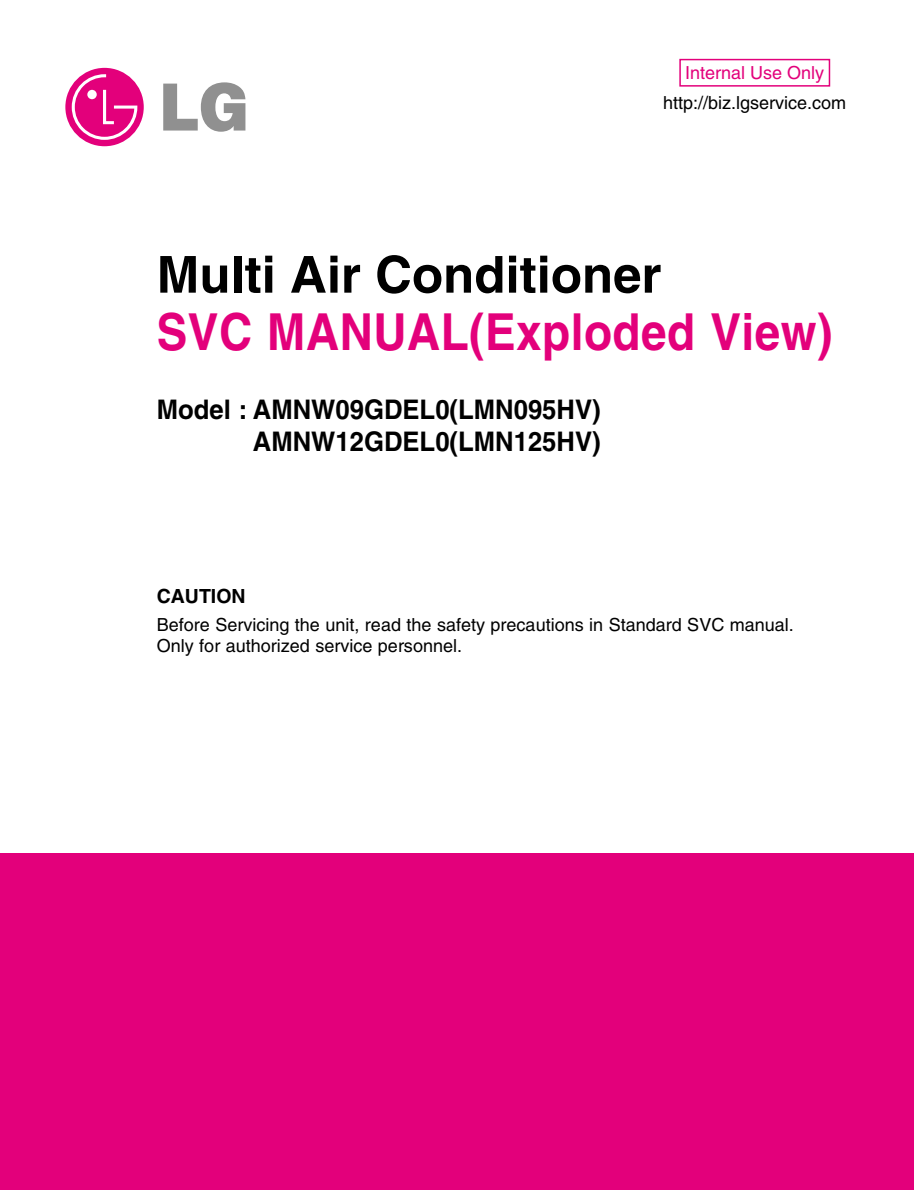
<style>
.page{position:relative;width:914px;height:1190px;background:#fff}
.page>*{position:absolute;margin:0;border:0;box-sizing:border-box;transform-origin:0 0}
.t1{font:700 51px "Helvetica";letter-spacing:.01em;color:#e3007b;scale:.9 1}
.t2{font:700 51px "Helvetica";color:#000}
.t3{font:700 27px/32.2px "Helvetica";color:#000;text-align:right;scale:.95 1}
.t4{font:700 19.5px "Helvetica";color:#000}
.t5{font:18px/21.8px "Helvetica";color:#000}
.t6{font:18px "Helvetica";color:#e3007b}
</style>
<div class="page">
<div style="left:0;top:853px;width:913px;height:337px;background:#e3007b"></div>
<div style="left:679px;top:59px;width:151px;height:28px;border:2px solid #e3007b"></div>
<div style="left:65px;top:68px;width:79px;height:78px;background:#e3007b;border-radius:50%"></div>
<svg style="left:72px;top:74px;width:65px;height:66px"></svg>
<svg style="left:163px;top:82px;width:82px;height:50px"></svg>
<p class="t6" style="left:685px;top:66px;width:141px">Internal Use Only</p>
<p class="t5" style="left:663px;top:93px;width:185px">http://biz.lgservice.com</p>
<h1 class="t2" style="left:157px;top:256px;width:506px">Multi Air Conditioner</h1>
<h1 class="t1" style="left:157px;top:313px;width:752px">SVC MANUAL(Exploded View)</h1>
<h2 class="t3" style="left:157px;top:396px;width:469px">Model : AMNW09GDEL0(LMN095HV)<br>AMNW12GDEL0(LMN125HV)</h2>
<p class="t4" style="left:157px;top:589px;width:90px">CAUTION</p>
<p class="t5" style="left:157px;top:615px;width:638px">Before Servicing the unit, read the safety precautions in Standard SVC manual.<br>Only for authorized service personnel.</p>
</div>
